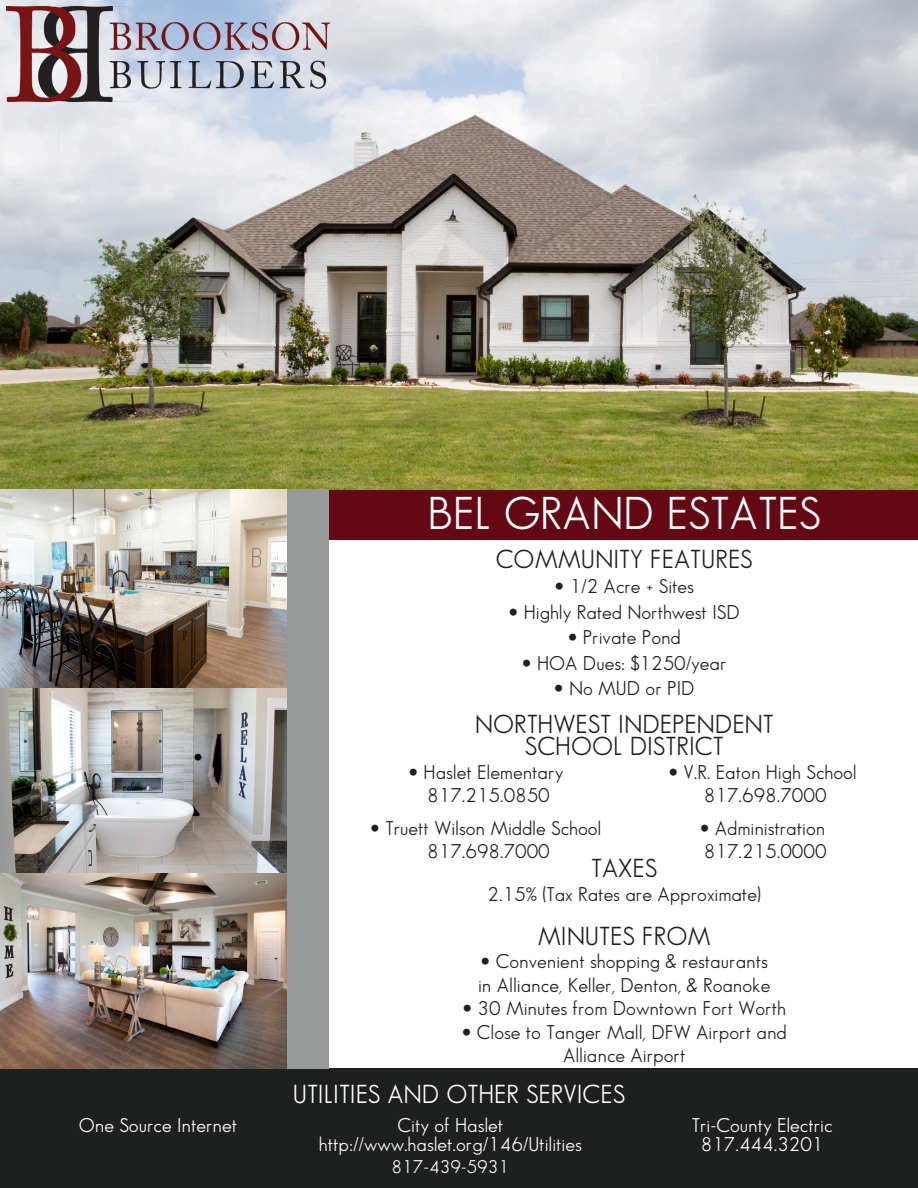
<style>
.page{position:relative;width:918px;height:1188px;background:#fff}
.page>*{position:absolute;margin:0;border:0;box-sizing:border-box;transform-origin:0 0}
.t1{font:45px "Sans Serif Book FLF";color:#fff}
.t2{font:25.5px "Sans Serif Book FLF";color:#231f20}
.t3{font:25.5px "Sans Serif Book FLF";color:#fff}
.t4{font:19.5px "Sans Serif Book FLF";color:#231f20}
.t5{font:19.5px "Sans Serif Book FLF";color:#fff}
.t6{font:18px "Sans Serif Book FLF";color:#fff}
.s1{font-family:"DIN Alternate";font-weight:700}
</style>
<div class="page">
<div style="left:0;top:1069px;width:918px;height:119px;background:#1e1f1f"></div>
<img style="left:1px;top:688px;width:287px;height:185px">
<img style="left:0;top:873px;width:288px;height:196px">
<img style="left:0;top:0;width:918px;height:490px">
<img style="left:0;top:489px;width:288px;height:199px">
<div style="left:322px;top:490px;width:596px;height:50px;background:#640914"></div>
<div style="left:288px;top:489px;width:41px;height:580px;background:#989999"></div>
<img style="left:6px;top:7px;width:324px;height:95px">
<p class="t1" style="left:428px;top:488px;width:395px">BEL GRAND ESTATES</p>
<p class="t2" style="left:496px;top:545px;width:259px">COMMUNITY FEATURES</p>
<p class="t4" style="left:555px;top:576px;width:141px"><span class="s1">•</span> 1/2 Acre + Sites</p>
<p class="t4" style="left:509px;top:601px;width:233px"><span class="s1">•</span> Highly Rated Northwest ISD</p>
<p class="t4" style="left:568px;top:627px;width:115px"><span class="s1">•</span> Private Pond</p>
<p class="t4" style="left:522px;top:652px;width:206px"><span class="s1">•</span> HOA Dues: $1250/year</p>
<p class="t4" style="left:554px;top:678px;width:142px"><span class="s1">•</span> No MUD or PID</p>
<p class="t2" style="left:475px;top:710px;width:301px">NORTHWEST INDEPENDENT</p>
<p class="t2" style="left:525px;top:732px;width:200px">SCHOOL DISTRICT</p>
<p class="t4" style="left:409px;top:761px;width:156px"><span class="s1">•</span> Haslet Elementary</p>
<p class="t4" style="left:427px;top:784px;width:124px">817.215.0850</p>
<p class="t4" style="left:370px;top:817px;width:233px"><span class="s1">•</span> Truett Wilson Middle School</p>
<p class="t4" style="left:427px;top:840px;width:124px">817.698.7000</p>
<p class="t4" style="left:668px;top:761px;width:190px"><span class="s1">•</span> V.R. Eaton High School</p>
<p class="t4" style="left:704px;top:784px;width:124px">817.698.7000</p>
<p class="t4" style="left:700px;top:817px;width:127px"><span class="s1">•</span> Administration</p>
<p class="t4" style="left:704px;top:840px;width:124px">817.215.0000</p>
<p class="t2" style="left:591px;top:854px;width:68px">TAXES</p>
<p class="t4" style="left:488px;top:883px;width:275px">2.15% (Tax Rates are Approximate)</p>
<p class="t2" style="left:538px;top:922px;width:174px">MINUTES FROM</p>
<p class="t4" style="left:481px;top:950px;width:289px"><span class="s1">•</span> Convenient shopping &amp; restaurants</p>
<p class="t4" style="left:478px;top:974px;width:294px">in Alliance, Keller, Denton, &amp; Roanoke</p>
<p class="t4" style="left:462px;top:997px;width:325px"><span class="s1">•</span> 30 Minutes from Downtown Fort Worth</p>
<p class="t4" style="left:462px;top:1021px;width:326px"><span class="s1">•</span> Close to Tanger Mall, DFW Airport and</p>
<p class="t4" style="left:563px;top:1044px;width:124px">Alliance Airport</p>
<p class="t3" style="left:293px;top:1080px;width:334px">UTILITIES AND OTHER SERVICES</p>
<p class="t5" style="left:398px;top:1114px;width:107px">City of Haslet</p>
<p class="t5" style="left:319px;top:1134px;width:264px">http://www.haslet.org/146/Utilities</p>
<p class="t6" style="left:392px;top:1157px;width:119px">817-439-5931</p>
<p class="t5" style="left:79px;top:1114px;width:160px">One Source Internet</p>
<p class="t5" style="left:692px;top:1114px;width:142px">Tri-County Electric</p>
<p class="t5" style="left:701px;top:1134px;width:124px">817.444.3201</p>
</div>
